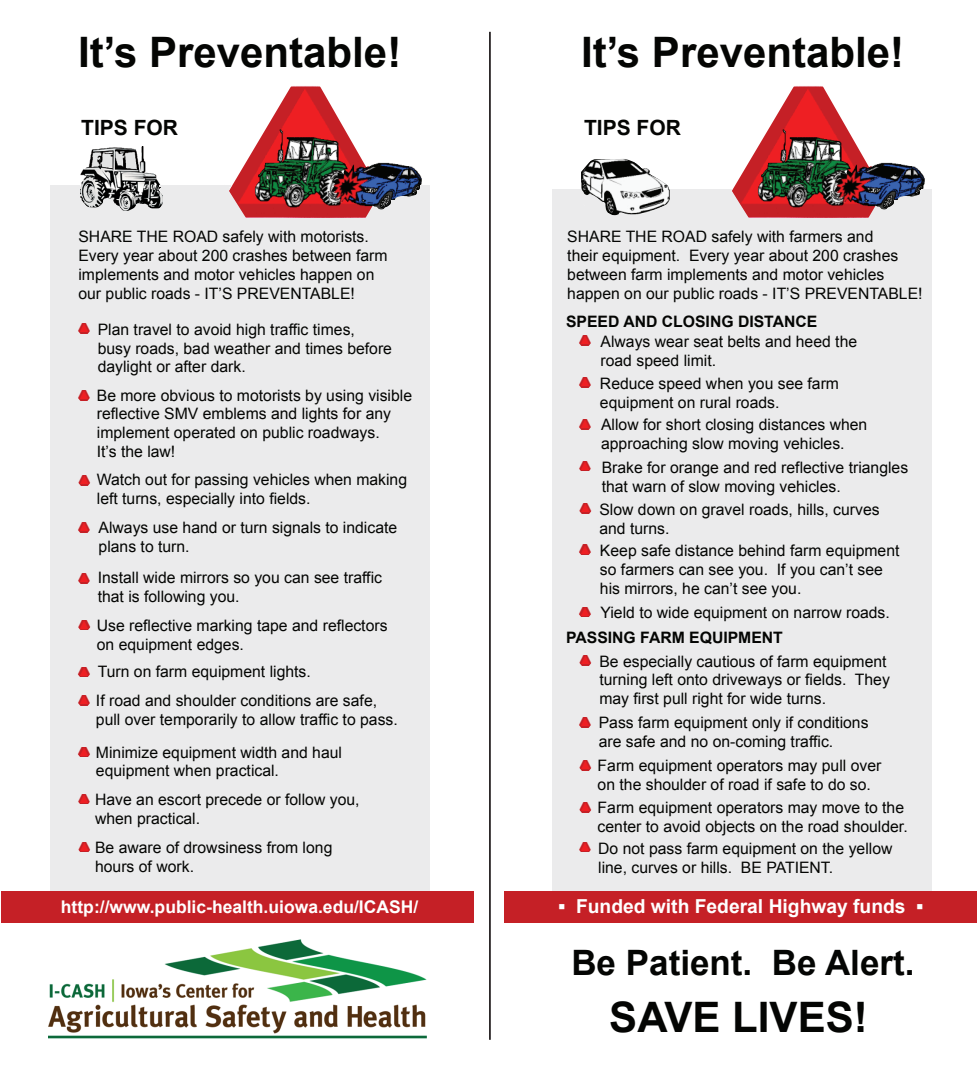
<style>
.page{position:relative;width:977px;height:1071px;background:#fff}
.page>*{position:absolute;margin:0;border:0;box-sizing:border-box;transform-origin:0 0}
.t1{font:700 42px "Arial";color:#040503}
.t2{font:700 35px "Arial";color:#040503}
.t3{font:22.75px "Arial";color:#c52026}
.t4{font:700 21px "Arial";color:#040503}
.t5{font:700 19.25px "Arial";color:#fff}
.t6{font:700 17.5px "Arial";color:#fff}
.t7{font:15.75px/18.9px "Arial";color:#040503}
.t8{font:700 15.75px "Arial";color:#040503}
.s1{font-size:12.25px;color:#ee1f23}
</style>
<div class="page">
<div style="left:50px;top:185px;width:379px;height:711px;background:#ebebec"></div>
<div style="left:1px;top:891px;width:473px;height:32px;background:#c52026"></div>
<img style="left:293px;top:86px;width:129px;height:131px">
<svg style="left:316px;top:86px;width:57px;height:82px"></svg>
<div style="left:420px;top:185px;width:8px;height:47px;background:#ebebec"></div>
<img style="left:80px;top:147px;width:81px;height:41px">
<img style="left:49px;top:939px;width:378px;height:100px">
<svg style="left:80px;top:188px;width:83px;height:23px"></svg>
<div style="left:161px;top:185px;width:68px;height:6px;background:#ebebec"></div>
<hr style="left:159px;top:185px;width:72px;height:1px;background:#ebebec">
<svg style="left:229px;top:86px;width:64px;height:132px"></svg>
<svg style="left:365px;top:186px;width:55px;height:32px"></svg>
<div style="left:551px;top:189px;width:380px;height:711px;background:#ebebec"></div>
<div style="left:504px;top:891px;width:472px;height:32px;background:#c52026"></div>
<img style="left:796px;top:86px;width:129px;height:131px">
<svg style="left:818px;top:86px;width:58px;height:82px"></svg>
<svg style="left:732px;top:86px;width:64px;height:132px"></svg>
<svg style="left:867px;top:190px;width:54px;height:28px"></svg>
<svg style="left:581px;top:159px;width:89px;height:57px"></svg>
<div style="left:921px;top:189px;width:9px;height:44px;background:#ebebec"></div>
<hr style="left:489px;top:32px;width:2px;height:1008px;background:#231f20">
<h1 class="t1" style="left:78px;top:25px;width:324px">It’s Preventable!</h1>
<h3 class="t4" style="left:81px;top:114px;width:98px">TIPS FOR</h3>
<p class="t7" style="left:78px;top:227px;width:311px">SHARE THE ROAD safely with motorists.<br>Every year about 200 crashes between farm implements and motor vehicles happen on our public roads - IT’S PREVENTABLE!</p>
<h3 class="t3" style="left:73px;top:312px;width:24px">▲<span class="s1">▲</span></h3>
<p class="t7" style="left:98px;top:320px;width:296px">Plan travel to avoid high traffic times, busy roads, bad weather and times before daylight or after dark.</p>
<h3 class="t3" style="left:73px;top:379px;width:24px">▲<span class="s1">▲</span></h3>
<p class="t7" style="left:97px;top:386px;width:317px">Be more obvious to motorists by using visible reflective SMV emblems and lights for any implement operated on public roadways.<br>It’s the law!</p>
<h3 class="t3" style="left:73px;top:464px;width:24px">▲<span class="s1">▲</span></h3>
<h3 class="t3" style="left:73px;top:511px;width:24px">▲<span class="s1">▲</span></h3>
<h3 class="t3" style="left:73px;top:562px;width:24px">▲<span class="s1">▲</span></h3>
<h3 class="t3" style="left:73px;top:608px;width:24px">▲<span class="s1">▲</span></h3>
<h3 class="t3" style="left:73px;top:656px;width:24px">▲<span class="s1">▲</span></h3>
<h3 class="t3" style="left:73px;top:684px;width:24px">▲<span class="s1">▲</span></h3>
<h3 class="t3" style="left:73px;top:736px;width:24px">▲<span class="s1">▲</span></h3>
<h3 class="t3" style="left:73px;top:783px;width:24px">▲<span class="s1">▲</span></h3>
<h3 class="t3" style="left:73px;top:831px;width:24px">▲<span class="s1">▲</span></h3>
<p class="t7" style="left:97px;top:471px;width:312px">Watch out for passing vehicles when making left turns, especially into fields.</p>
<p class="t7" style="left:99px;top:518px;width:300px">Always use hand or turn signals to indicate plans to turn.</p>
<p class="t7" style="left:98px;top:569px;width:286px">Install wide mirrors so you can see traffic that is following you.</p>
<p class="t7" style="left:97px;top:616px;width:292px">Use reflective marking tape and reflectors on equipment edges.</p>
<p class="t7" style="left:96px;top:657px;width:283px;line-height:28.9px">Turn on farm equipment lights.<br>If road and shoulder conditions are safe,</p>
<p class="t7" style="left:96px;top:703px;width:303px;line-height:32.7px">pull over temporarily to allow traffic to pass.<br>Minimize equipment width and haul</p>
<p class="t7" style="left:95px;top:757px;width:266px;line-height:28.3px">equipment when practical.<br>Have an escort precede or follow you,</p>
<p class="t7" style="left:95px;top:804px;width:239px;line-height:29.2px">when practical.<br>Be aware of drowsiness from long</p>
<p class="t7" style="left:95px;top:857px;width:100px">hours of work.</p>
<p class="t6" style="left:61px;top:896px;width:359px">http://www.public-health.uiowa.edu/ICASH/</p>
<h1 class="t1" style="left:581px;top:25px;width:324px">It’s Preventable!</h1>
<h3 class="t4" style="left:584px;top:114px;width:98px">TIPS FOR</h3>
<p class="t7" style="left:567px;top:227px;width:357px">SHARE THE ROAD safely with farmers and<br>their equipment. Every year about 200 crashes between farm implements and motor vehicles happen on our public roads - IT’S PREVENTABLE!</p>
<p class="t8" style="left:566px;top:311px;width:253px">SPEED AND CLOSING DISTANCE</p>
<h3 class="t3" style="left:574px;top:324px;width:24px">▲<span class="s1">▲</span></h3>
<h3 class="t3" style="left:574px;top:366px;width:24px">▲<span class="s1">▲</span></h3>
<h3 class="t3" style="left:574px;top:408px;width:24px">▲<span class="s1">▲</span></h3>
<h3 class="t3" style="left:574px;top:450px;width:24px">▲<span class="s1">▲</span></h3>
<h3 class="t3" style="left:574px;top:492px;width:24px">▲<span class="s1">▲</span></h3>
<h3 class="t3" style="left:574px;top:533px;width:24px">▲<span class="s1">▲</span></h3>
<p class="t7" style="left:600px;top:332px;width:258px">Always wear seat belts and heed the road speed limit.</p>
<p class="t7" style="left:600px;top:374px;width:241px">Reduce speed when you see farm equipment on rural roads.</p>
<p class="t7" style="left:601px;top:416px;width:268px">Allow for short closing distances when approaching slow moving vehicles.</p>
<p class="t7" style="left:601px;top:458px;width:308px">Brake for orange and red reflective triangles that warn of slow moving vehicles.</p>
<p class="t7" style="left:599px;top:500px;width:282px">Slow down on gravel roads, hills, curves and turns.</p>
<p class="t7" style="left:600px;top:542px;width:301px">Keep safe distance behind farm equipment so farmers can see you. If you can’t see his mirrors, he can’t see you.</p>
<p class="t7" style="left:600px;top:603px;width:291px">Yield to wide equipment on narrow roads.</p>
<h3 class="t3" style="left:574px;top:595px;width:24px">▲<span class="s1">▲</span></h3>
<h3 class="t3" style="left:574px;top:644px;width:24px">▲<span class="s1">▲</span></h3>
<p class="t8" style="left:566px;top:627px;width:218px">PASSING FARM EQUIPMENT</p>
<p class="t7" style="left:599px;top:652px;width:292px">Be especially cautious of farm equipment turning left onto driveways or fields. They may first pull right for wide turns.</p>
<h3 class="t3" style="left:574px;top:706px;width:24px">▲<span class="s1">▲</span></h3>
<h3 class="t3" style="left:574px;top:749px;width:24px">▲<span class="s1">▲</span></h3>
<h3 class="t3" style="left:574px;top:791px;width:24px">▲<span class="s1">▲</span></h3>
<h3 class="t3" style="left:574px;top:831px;width:24px">▲<span class="s1">▲</span></h3>
<p class="t7" style="left:598px;top:713px;width:271px">Pass farm equipment only if conditions are safe and no on-coming traffic.</p>
<p class="t7" style="left:597px;top:756px;width:285px">Farm equipment operators may pull over on the shoulder of road if safe to do so.</p>
<p class="t7" style="left:597px;top:798px;width:311px">Farm equipment operators may move to the center to avoid objects on the road shoulder.</p>
<p class="t7" style="left:598px;top:839px;width:296px">Do not pass farm equipment on the yellow line, curves or hills. BE PATIENT.</p>
<p class="t5" style="left:558px;top:894px;width:366px">▪ Funded with Federal Highway funds ▪</p>
<h2 class="t2" style="left:571px;top:940px;width:344px">Be Patient. Be Alert.</h2>
<h1 class="t1" style="left:609px;top:990px;width:260px">SAVE LIVES!</h1>
</div>
